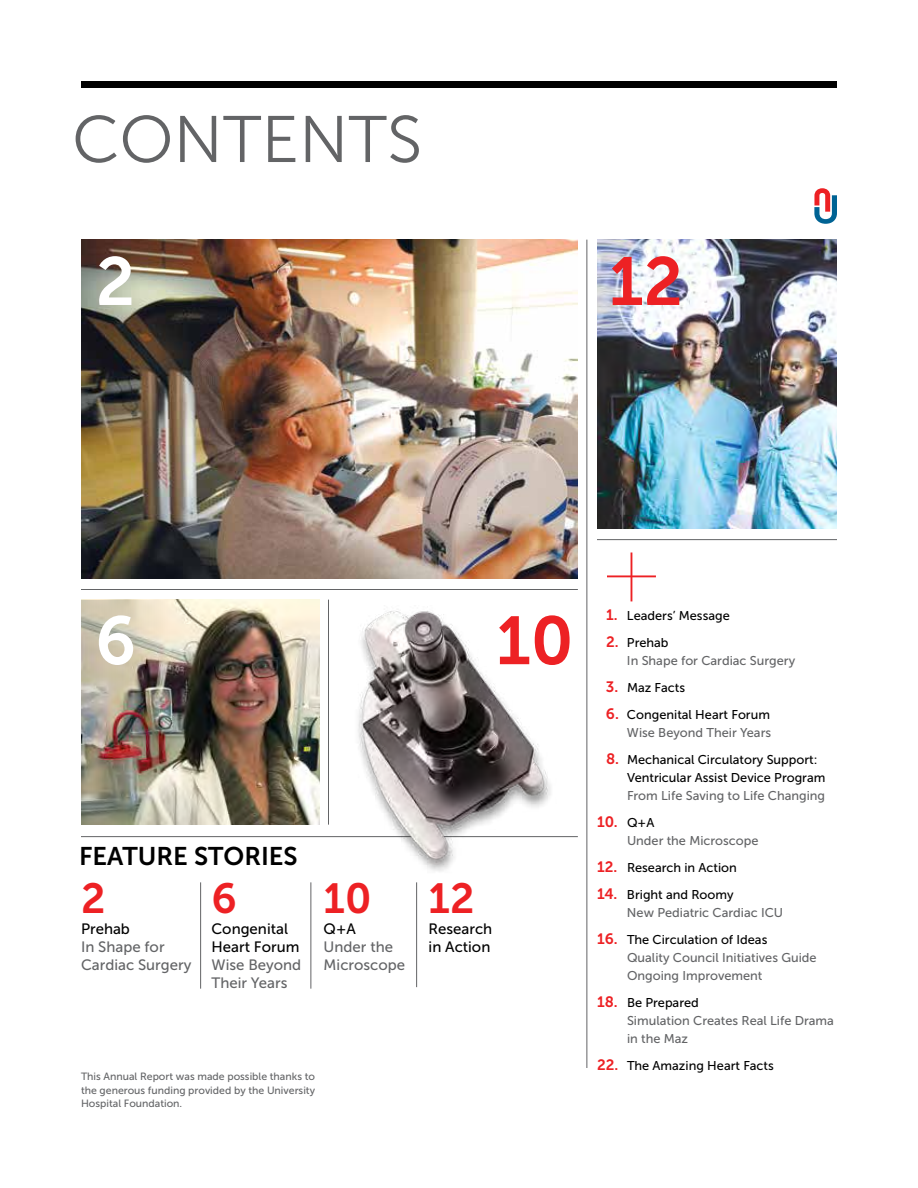
<style>
.page{position:relative;width:918px;height:1188px;background:#fff}
.page>*{position:absolute;margin:0;border:0;box-sizing:border-box;transform-origin:0 0}
.t1{font:67.65px "Museo Sans 700";color:#ed2124}
.t2{font:67.65px "Museo Sans 700";color:#fff}
.t3{font:65.7px "Museo Sans 300";color:#636466}
.t4{font:42px "Museo Sans 700";color:#ed2124}
.t5{font:25.5px "Museo Sans 700";color:#000}
.t6{font:15px/18px "Museo Sans 500";color:#636466}
.t7{font:15px/18px "Museo Sans 500";color:#000}
.t8{font:15px "Museo Sans 700";color:#ed2124}
.t9{font:12.75px/18px "Museo Sans 500";color:#636466}
.t10{font:12.75px/18px "Museo Sans 500";color:#000;text-align:right}
.t11{font:10.5px/13.5px "Museo Sans 500";color:#636466;text-align:justify}
.s1{font-family:"Museo Sans 700";font-size:15px;color:#ed2124}
.s2{color:#000}
.s3{color:#636466}
.s4{font-family:"Museo Sans 500";font-size:12.75px;color:#000}
</style>
<div class="page">
<img style="left:81px;top:600px;width:238px;height:225px">
<hr style="left:81px;top:836px;width:497px;height:1px;background:#636466">
<div style="left:81px;top:81px;width:756px;height:6px;background:#000"></div>
<img style="left:81px;top:240px;width:497px;height:338px">
<img style="left:597px;top:240px;width:240px;height:289px">
<hr style="left:81px;top:589px;width:497px;height:1px;background:#636466">
<hr style="left:328px;top:600px;width:1px;height:225px;background:#636466">
<hr style="left:586px;top:240px;width:1px;height:828px;background:#636466">
<hr style="left:597px;top:539px;width:240px;height:1px;background:#636466">
<hr style="left:200px;top:882px;width:1px;height:107px;background:#636466">
<hr style="left:310px;top:882px;width:1px;height:107px;background:#636466">
<hr style="left:416px;top:882px;width:1px;height:105px;background:#636466">
<svg style="left:814px;top:188px;width:23px;height:36px"></svg>
<hr style="left:607px;top:575px;width:49px;height:2px;background:#ed2124">
<hr style="left:631px;top:552px;width:1px;height:49px;background:#ed2124">
<img style="left:351px;top:611px;width:223px;height:296px">
<h2 class="t3" style="left:72px;top:104px;width:352px">CONTENTS</h2>
<h1 class="t2" style="left:96px;top:244px;width:41px">2</h1>
<h1 class="t1" style="left:609px;top:244px;width:75px">12</h1>
<h1 class="t2" style="left:95px;top:603px;width:42px">6</h1>
<h1 class="t1" style="left:496px;top:603px;width:79px">10</h1>
<h3 class="t5" style="left:79px;top:842px;width:220px">FEATURE STORIES</h3>
<h3 class="t4" style="left:212px;top:875px;width:27px">6</h3>
<p class="t7" style="left:212px;top:920px;width:89px">Congenital<br>Heart Forum</p>
<p class="t6" style="left:212px;top:956px;width:91px">Wise Beyond<br>Their Years</p>
<h3 class="t4" style="left:81px;top:875px;width:26px">2</h3>
<p class="t7" style="left:81px;top:920px;width:50px">Prehab</p>
<p class="t6" style="left:81px;top:938px;width:112px">In Shape for<br>Cardiac Surgery</p>
<h3 class="t4" style="left:324px;top:875px;width:49px">10</h3>
<p class="t7" style="left:324px;top:920px;width:34px">Q+A</p>
<p class="t6" style="left:324px;top:938px;width:83px">Under the<br>Microscope</p>
<h3 class="t4" style="left:429px;top:875px;width:47px">12</h3>
<p class="t7" style="left:429px;top:920px;width:65px">Research in Action</p>
<p class="t11" style="left:81px;top:1070px;width:236px">This Annual Report was made possible thanks to the generous funding provided by the University Hospital Foundation.</p>
<p class="t10" style="left:606px;top:607px;width:125px"><span class="s1">1.</span> Leaders’ Message</p>
<p class="t9" style="left:627px;top:634px;width:170px;text-indent:-21px"><span class="s1">2.</span> <span class="s2">Prehab<br></span>In Shape for Cardiac Surgery</p>
<p class="t10" style="left:606px;top:679px;width:81px"><span class="s1">3.</span> Maz Facts</p>
<p class="t10" style="left:606px;top:706px;width:167px"><span class="s1">6.</span> Congenital Heart Forum<br><span class="s3">Wise Beyond Their Years</span></p>
<p class="t10" style="left:627px;top:751px;width:200px;text-align:left;text-indent:-21px"><span class="s1">8.</span> Mechanical Circulatory Support:<br>Ventricular Assist Device Program</p>
<p class="t9" style="left:627px;top:787px;width:200px">From Life Saving to Life Changing</p>
<p class="t8" style="left:597px;top:814px;width:59px">10. <span class="s4">Q+A</span></p>
<p class="t9" style="left:627px;top:832px;width:133px">Under the Microscope</p>
<p class="t10" style="left:597px;top:859px;width:141px"><span class="s1">12.</span> Research in Action</p>
<p class="t9" style="left:627px;top:886px;width:158px;text-indent:-30px"><span class="s1">14.</span> <span class="s2">Bright and Roomy<br></span>New Pediatric Cardiac ICU</p>
<p class="t9" style="left:627px;top:931px;width:191px;text-indent:-30px"><span class="s1">16.</span> <span class="s2">The Circulation of Ideas<br></span>Quality Council Initiatives Guide<br>Ongoing Improvement</p>
<p class="t9" style="left:627px;top:994px;width:209px;text-indent:-30px"><span class="s1">18.</span> <span class="s2">Be Prepared<br></span>Simulation Creates Real Life Drama in the Maz</p>
<p class="t10" style="left:597px;top:1057px;width:178px"><span class="s1">22.</span> The Amazing Heart Facts</p>
</div>
